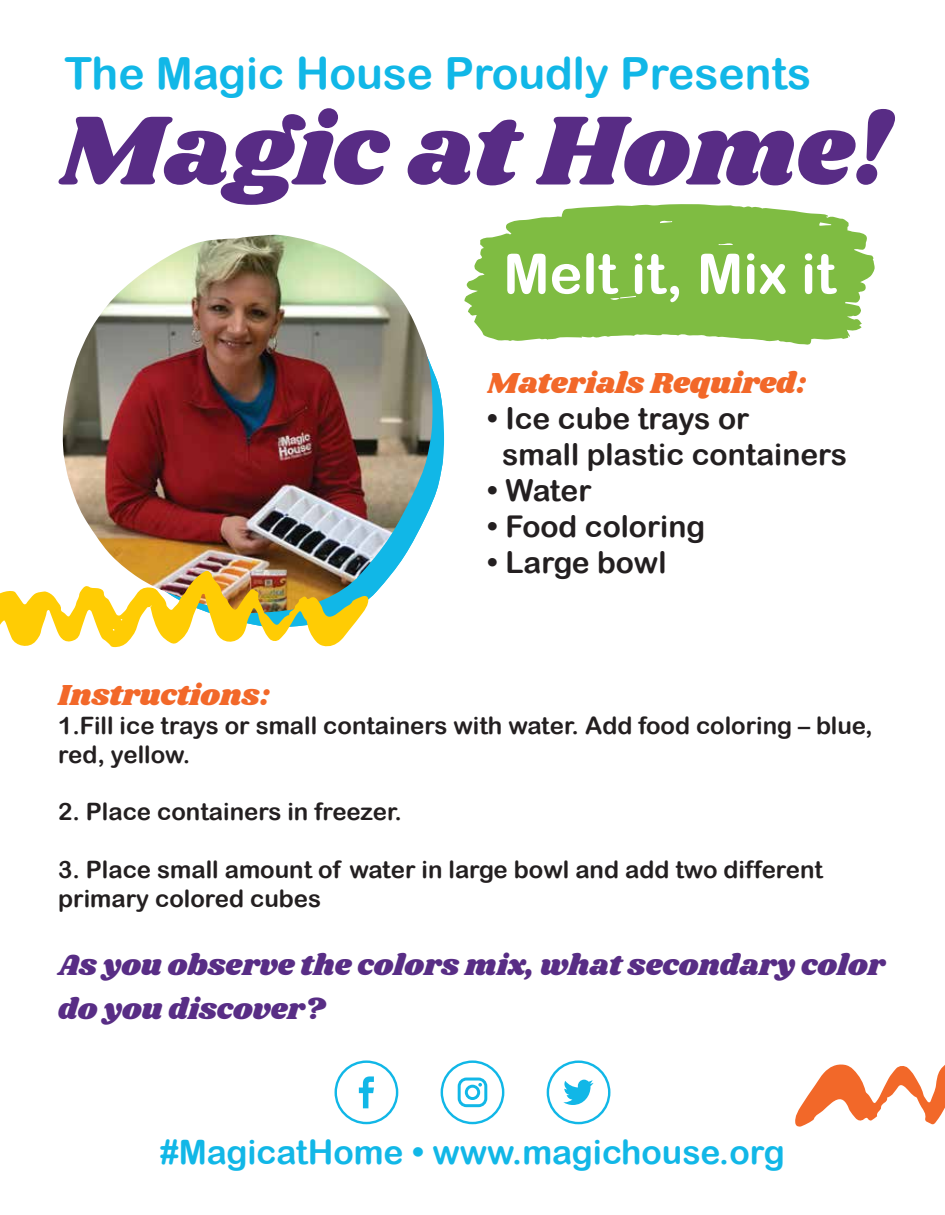
<style>
.page{position:relative;width:945px;height:1215px;background:#fff}
.page>*{position:absolute;margin:0;border:0;box-sizing:border-box;transform-origin:0 0}
.t1{font:101.7px "Shrikhand";color:#582c85}
.t2{font:55.5px "Arial Rounded MT Bold";color:#fff}
.t3{font:44.4px "Arial Rounded MT Bold";color:#11b7e7}
.t4{font:33.75px "Arial Rounded MT Bold";color:#11b7e7}
.t5{font:30px/36px "Arial Rounded MT Bold";color:#231f20}
.t6{font:30px/43.2px "Shrikhand";color:#582d85}
.t7{font:30px "Shrikhand";color:#f26829}
.t8{font:24px/28.8px "Arial Rounded MT Bold";color:#231f20}
</style>
<div class="page">
<svg style="left:433px;top:370px;width:10px;height:131px"></svg>
<img style="left:63px;top:235px;width:370px;height:367px">
<svg style="left:795px;top:1064px;width:150px;height:63px"></svg>
<svg style="left:464px;top:204px;width:411px;height:141px;fill:#7fbc42"></svg>
<svg style="left:441px;top:1060px;width:63px;height:64px"></svg>
<svg style="left:547px;top:1061px;width:63px;height:63px"></svg>
<svg style="left:335px;top:1060px;width:63px;height:64px"></svg>
<img style="left:0;top:571px;width:368px;height:77px">
<h3 class="t3" style="left:65px;top:47px;width:748px">The Magic House Proudly Presents</h3>
<h1 class="t1" style="left:59px;top:80px;width:833px">Magic at Home!</h1>
<h2 class="t2" style="left:503px;top:241px;width:334px">Melt it, Mix it</h2>
<p class="t7" style="left:487px;top:362px;width:321px">Materials Required:</p>
<p class="t5" style="left:502px;top:400px;width:346px;text-indent:-15px">• Ice cube trays or<br>small plastic containers</p>
<p class="t5" style="left:487px;top:472px;width:106px">• Water</p>
<p class="t5" style="left:487px;top:508px;width:219px">• Food coloring</p>
<p class="t5" style="left:487px;top:544px;width:181px">• Large bowl</p>
<p class="t7" style="left:58px;top:674px;width:213px">Instructions:</p>
<p class="t8" style="left:58px;top:710px;width:816px">1.Fill ice trays or small containers with water. Add food coloring – blue, red, yellow.</p>
<p class="t8" style="left:58px;top:797px;width:345px">2. Place containers in freezer.</p>
<p class="t8" style="left:58px;top:854px;width:766px">3. Place small amount of water in large bowl and add two different primary colored cubes</p>
<p class="t6" style="left:58px;top:945px;width:829px">As you observe the colors mix, what secondary color do you discover?</p>
<h3 class="t4" style="left:160px;top:1132px;width:626px">#MagicatHome • www.magichouse.org</h3>
</div>
